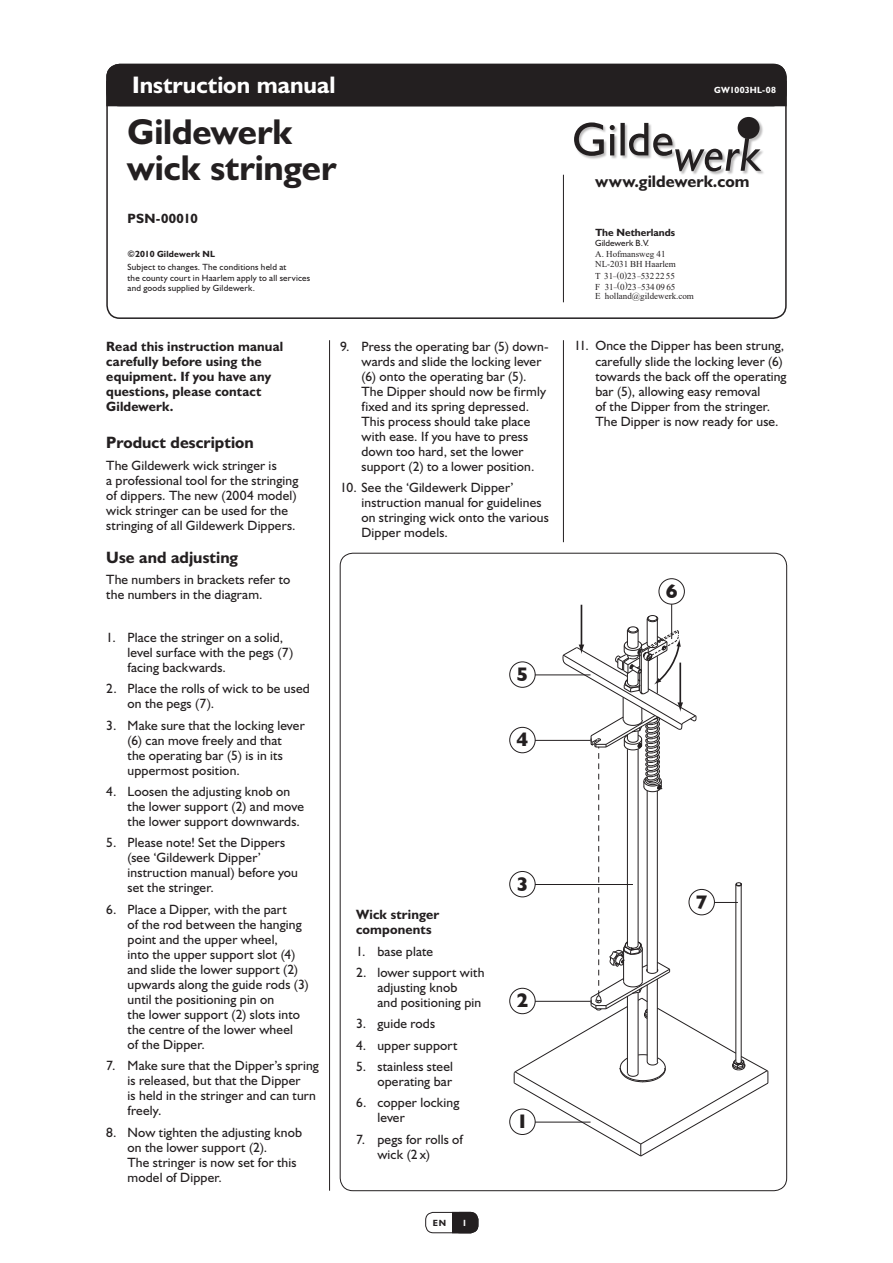
<style>
.page{position:relative;width:893px;height:1263px;background:#fff}
.page>*{position:absolute;margin:0;border:0;box-sizing:border-box;transform-origin:0 0}
.t1{font:700 36px/36px "Humanist 521 BT";letter-spacing:-.005em;color:#231f20}
.t2{font:700 24px "Humanist 521 BT";color:#fff}
.t3{font:700 20.1px "Gill Sans";color:#231f20}
.t4{font:700 16.8px "Humanist 521 BT";color:#231f20}
.t5{font:700 16.5px "Humanist 521 BT";color:#231f20}
.t6{font:13.5px/15px "Humanist 521 BT";letter-spacing:.01em;color:#231f20}
.t7{font:700 13.5px/15px "Humanist 521 BT";letter-spacing:.01em;color:#231f20}
.t8{font:700 10.5px "Humanist 521 BT";color:#231f20}
.t9{font:9px/10.5px "Humanist 521 BT";letter-spacing:.025em;color:#231f20}
.t10{font:9px/10.6px "Times New Roman";color:#231f20}
.t11{font:700 9px "Humanist 521 BT";letter-spacing:.02em;color:#231f20}
.t12{font:9px "Humanist 521 BT";color:#231f20}
.t13{font:700 9px "Humanist 521 BT";letter-spacing:.02em;color:#fff}
</style>
<div class="page">
<div style="left:425px;top:1212px;width:53px;height:21px;border:1px solid #231f20;border-radius:8px"></div>
<div style="left:452px;top:1212px;width:19px;height:21px;border:1px solid #231f20"></div>
<div style="left:452px;top:1212px;width:26px;height:21px;background:#231f20;border-radius:8px"></div>
<div style="left:452px;top:1212px;width:26px;height:21px;border:1px solid #231f20;border-radius:8px"></div>
<div style="left:107px;top:65px;width:679px;height:41px;background:#231f20;border-radius:13px"></div>
<div style="left:107px;top:82px;width:679px;height:24px;background:#231f20"></div>
<div style="left:106px;top:64px;width:681px;height:255px;border:2px solid #231f20;border-radius:13px"></div>
<hr style="left:563px;top:340px;width:1px;height:202px;background:#231f20">
<hr style="left:329px;top:340px;width:1px;height:851px;background:#231f20">
<div style="left:509px;top:662px;width:26px;height:26px;border:1px solid #231f20;border-radius:50%"></div>
<div style="left:659px;top:578px;width:26px;height:26px;border:1px solid #231f20;border-radius:50%"></div>
<div style="left:509px;top:988px;width:26px;height:26px;border:1px solid #231f20;border-radius:50%"></div>
<div style="left:509px;top:727px;width:26px;height:26px;border:1px solid #231f20;border-radius:50%"></div>
<div style="left:509px;top:871px;width:26px;height:26px;border:1px solid #231f20;border-radius:50%"></div>
<div style="left:509px;top:1109px;width:26px;height:26px;border:1px solid #231f20;border-radius:50%"></div>
<hr style="left:671px;top:604px;width:1px;height:35px;background:#231f20">
<hr style="left:581px;top:605px;width:1px;height:41px;background:#231f20">
<svg style="left:514px;top:615px;width:255px;height:542px"></svg>
<div style="left:574px;top:117px;width:191px;height:58px;background:#231f20;opacity:.3"></div>
<div style="left:738px;top:117px;width:22px;height:22px;background:#231f20;border-radius:50%"></div>
<svg style="left:574px;top:122px;width:187px;height:49px"></svg>
<hr style="left:563px;top:175px;width:1px;height:127px;background:#231f20">
<h2 class="t2" style="left:132px;top:70px;width:205px">Instruction manual</h2>
<h1 class="t1" style="left:128px;top:113px;width:210px">Gildewerk wick stringer</h1>
<p class="t7" style="left:128px;top:211px;width:72px">PSN-00010</p>
<p class="t11" style="left:128px;top:249px;width:89px">©2010 Gildewerk NL</p>
<p class="t9" style="left:128px;top:261px;width:184px">Subject to changes. The conditions held at<br>the county court in Haarlem apply to all services and goods supplied by Gildewerk.</p>
<p class="t7" style="left:106px;top:338px;width:178px">Read this instruction manual carefully before using the equipment. If you have any questions, please contact<br>Gildewerk.</p>
<p class="t5" style="left:106px;top:433px;width:149px">Product description</p>
<p class="t6" style="left:106px;top:457px;width:194px">The Gildewerk wick stringer is<br>a professional tool for the stringing of dippers. The new (2004 model) wick stringer can be used for the stringing of all Gildewerk Dippers.</p>
<p class="t5" style="left:106px;top:547px;width:133px">Use and adjusting</p>
<p class="t6" style="left:106px;top:572px;width:186px">The numbers in brackets refer to the numbers in the diagram.</p>
<p class="t6" style="left:128px;top:629px;width:167px;text-indent:-21px">1. Place the stringer on a solid, level surface with the pegs (7) facing backwards.</p>
<p class="t6" style="left:128px;top:681px;width:184px;text-indent:-21px">2. Place the rolls of wick to be used on the pegs (7).</p>
<p class="t6" style="left:128px;top:717px;width:179px;text-indent:-21px">3. Make sure that the locking lever (6) can move freely and that<br>the operating bar (5) is in its uppermost position.</p>
<p class="t6" style="left:128px;top:784px;width:178px;text-indent:-21px">4. Loosen the adjusting knob on the lower support (2) and move the lower support downwards.</p>
<p class="t6" style="left:128px;top:835px;width:172px;text-indent:-21px">5. Please note! Set the Dippers (see ‘Gildewerk Dipper’ instruction manual) before you set the stringer.</p>
<p class="t6" style="left:128px;top:901px;width:183px;text-indent:-21px">6. Place a Dipper, with the part<br>of the rod between the hanging point and the upper wheel,<br>into the upper support slot (4) and slide the lower support (2) upwards along the guide rods (3) until the positioning pin on<br>the lower support (2) slots into the centre of the lower wheel<br>of the Dipper.</p>
<p class="t6" style="left:128px;top:1058px;width:193px;text-indent:-21px">7. Make sure that the Dipper’s spring is released, but that the Dipper<br>is held in the stringer and can turn freely.</p>
<p class="t6" style="left:128px;top:1124px;width:176px;text-indent:-21px">8. Now tighten the adjusting knob on the lower support (2).<br>The stringer is now set for this model of Dipper.</p>
<p class="t6" style="left:361px;top:338px;width:189px;text-indent:-21px">9. Press the operating bar (5) down&shy;wards and slide the locking lever (6) onto the operating bar (5).<br>The Dipper should now be firmly fixed and its spring depressed.<br>This process should take place with ease. If you have to press down too hard, set the lower support (2) to a lower position.</p>
<p class="t6" style="left:361px;top:479px;width:189px;text-indent:-21px">10. See the ‘Gildewerk Dipper’ instruction manual for guidelines on stringing wick onto the various<br>Dipper models.</p>
<h3 class="t3" style="left:516px;top:662px;width:13px">5</h3>
<h3 class="t3" style="left:516px;top:728px;width:13px">4</h3>
<p class="t7" style="left:356px;top:907px;width:85px">Wick stringer components</p>
<p class="t6" style="left:356px;top:943px;width:78px">1. base plate</p>
<p class="t6" style="left:377px;top:964px;width:109px;text-indent:-21px">2. lower support with adjusting knob<br>and positioning pin</p>
<p class="t6" style="left:356px;top:1016px;width:81px">3. guide rods</p>
<p class="t6" style="left:356px;top:1037px;width:103px">4. upper support</p>
<p class="t6" style="left:356px;top:1059px;width:98px;text-align:right">5. stainless steel operating bar</p>
<p class="t6" style="left:377px;top:1095px;width:83px;text-indent:-21px">6. copper locking lever</p>
<p class="t6" style="left:377px;top:1131px;width:87px;text-indent:-21px">7. pegs for rolls of wick (2 x)</p>
<p class="t11" style="left:433px;top:1217px;width:15px">EN</p>
<p class="t13" style="left:462px;top:1217px;width:6px">1</p>
<h3 class="t3" style="left:516px;top:872px;width:13px">3</h3>
<h3 class="t3" style="left:516px;top:989px;width:13px">2</h3>
<h3 class="t3" style="left:516px;top:1109px;width:13px">1</h3>
<p class="t13" style="left:714px;top:84px;width:63px">GW1003HL-08</p>
<p class="t4" style="left:595px;top:171px;width:156px">www.gildewerk.com</p>
<p class="t8" style="left:595px;top:226px;width:81px">The Netherlands</p>
<p class="t12" style="left:595px;top:237px;width:55px">Gildewerk B.V.</p>
<p class="t10" style="left:595px;top:248px;width:82px">A. Hofmansweg 41<br>NL-2031 BH Haarlem</p>
<p class="t10" style="left:595px;top:271px;width:82px">T 31–(0)23 –532 22 55<br>F 31–(0)23 –534 09 65</p>
<p class="t10" style="left:595px;top:290px;width:100px">E holland@gildewerk.com</p>
<p class="t6" style="left:595px;top:338px;width:193px;text-indent:-21px">11. Once the Dipper has been strung, carefully slide the locking lever (6) towards the back off the operating bar (5), allowing easy removal<br>of the Dipper from the stringer.<br>The Dipper is now ready for use.</p>
<h3 class="t3" style="left:666px;top:579px;width:13px">6</h3>
<h3 class="t3" style="left:696px;top:890px;width:13px">7</h3>
</div>
